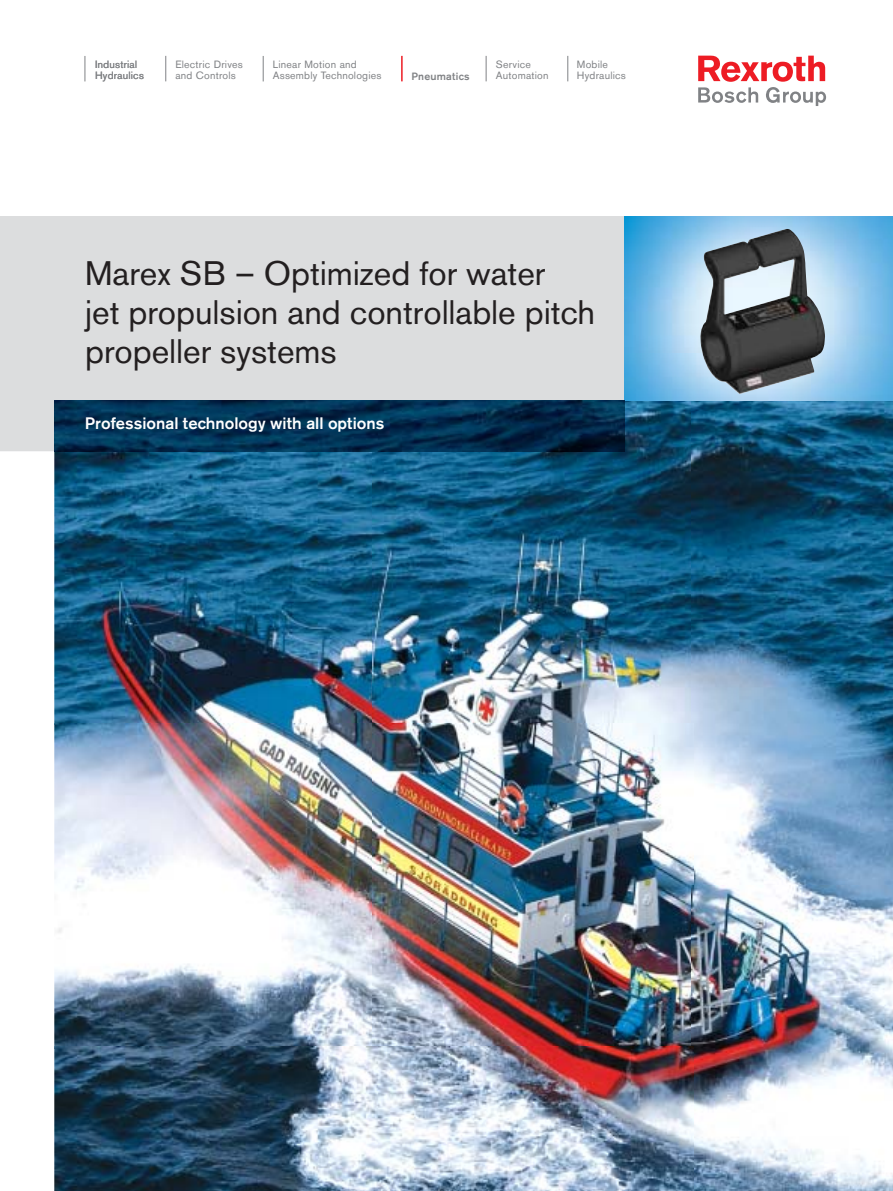
<style>
.page{position:relative;width:893px;height:1191px;background:#fff}
.page>*{position:absolute;margin:0;border:0;box-sizing:border-box;transform-origin:0 0}
.t1{font:33.75px/39px "Akzidenz Grotesk BQ";color:#231f20}
.t2{font:500 16.5px "Akzidenz Grotesk BQ";color:#fff}
.t3{font:10.5px/11.2px "Akzidenz Grotesk BQ";letter-spacing:.02em;color:#808285}
.t4{font:500 10.5px "Akzidenz Grotesk BQ";letter-spacing:.02em;color:#808285}
</style>
<div class="page">
<div style="left:0;top:216px;width:624px;height:235px;background:#dcddde"></div>
<img style="left:54px;top:400px;width:838px;height:791px">
<img style="left:624px;top:216px;width:268px;height:184px">
<svg style="left:698px;top:56px;width:128px;height:50px"></svg>
<svg style="left:165px;top:56px;width:1px;height:25px"></svg>
<svg style="left:401px;top:56px;width:1px;height:25px"></svg>
<svg style="left:567px;top:56px;width:1px;height:25px"></svg>
<svg style="left:485px;top:56px;width:1px;height:25px"></svg>
<svg style="left:263px;top:56px;width:1px;height:25px"></svg>
<svg style="left:85px;top:56px;width:1px;height:25px"></svg>
<img style="left:54px;top:400px;width:570px;height:51px">
<img style="left:700px;top:228px;width:125px;height:166px">
<p class="t3" style="left:175px;top:60px;width:69px">Electric Drives and Controls</p>
<p class="t3" style="left:496px;top:60px;width:54px">Service<br>Automation</p>
<p class="t3" style="left:577px;top:60px;width:50px">Mobile<br>Hydraulics</p>
<p class="t3" style="left:273px;top:60px;width:110px">Linear Motion and<br>Assembly Technologies</p>
<p class="t3" style="left:95px;top:60px;width:50px">Industrial<br>Hydraulics</p>
<p class="t4" style="left:411px;top:72px;width:60px">Pneumatics</p>
<h1 class="t1" style="left:85px;top:258px;width:511px">Marex SB – Optimized for water<br>jet propulsion and controllable pitch propeller systems</h1>
<h2 class="t2" style="left:85px;top:418px;width:301px">Professional technology with all options</h2>
</div>
